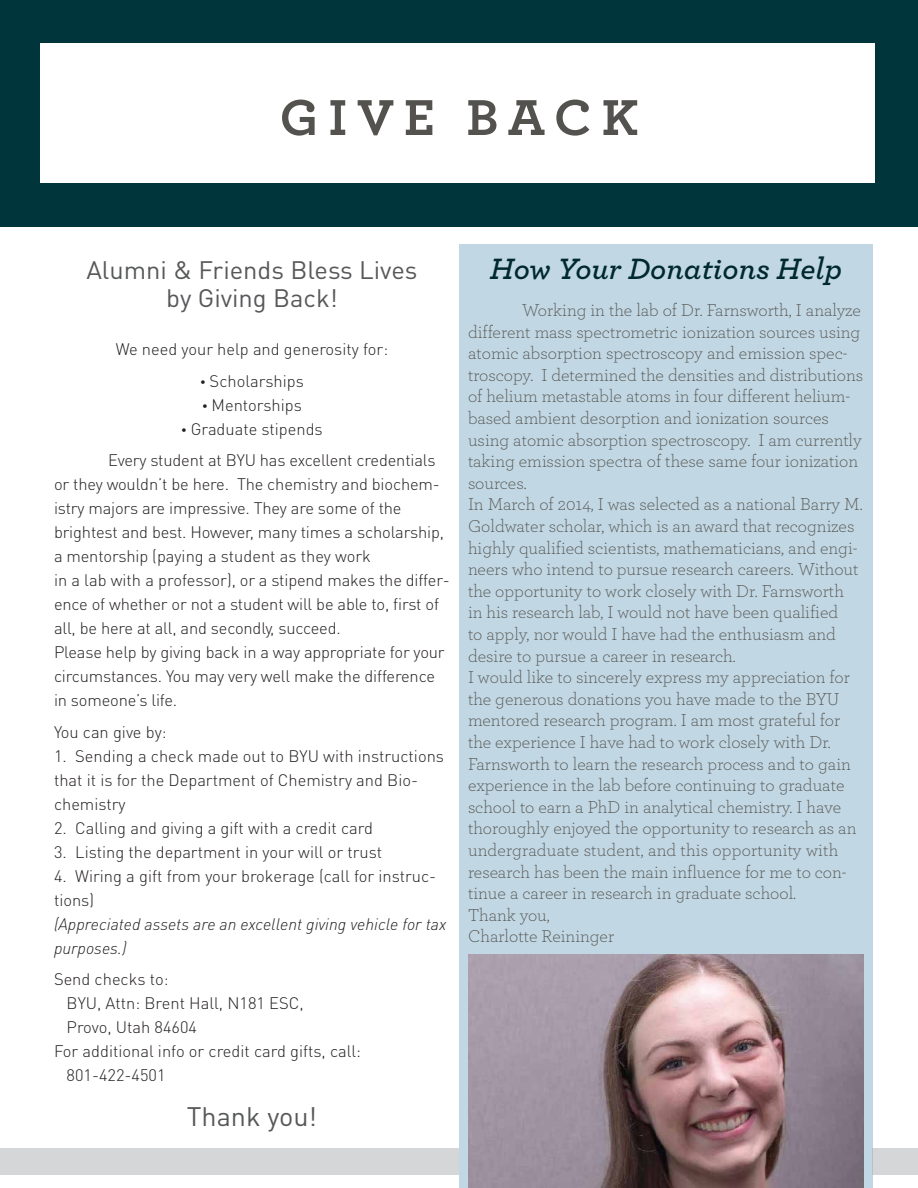
<style>
.page{position:relative;width:918px;height:1188px;background:#fff}
.page>*{position:absolute;margin:0;border:0;box-sizing:border-box;transform-origin:0 0}
.t1{font:700 52.95px "Archer";letter-spacing:.18em;color:#53524e}
.t2{font:italic 600 30.9px "Archer";color:#00292e}
.t3{font:26.4px "DIN Pro";color:#57585a}
.t4{font:25.05px/28.5px "DIN Pro";color:#57585a;text-align:center}
.t5{font:300 18px/21.6px "Archer";color:#53524e}
.t6{font:300 16.5px/24px "DIN Pro";letter-spacing:-.01em;color:#231f20}
.t7{font:italic 300 16.5px/24px "DIN Pro";color:#231f20}
.s1{font-family:"Gurmukhi Sangam MN";font-weight:400}
</style>
<div class="page">
<div style="left:459px;top:244px;width:414px;height:944px;background:#c1d7e3"></div>
<div style="left:0;top:0;width:918px;height:227px;background:#00353b"></div>
<div style="left:40px;top:44px;width:835px;height:139px;background:#fff"></div>
<img style="left:468px;top:955px;width:396px;height:233px">
<div style="left:0;top:1148px;width:459px;height:27px;background:#d5d6d7"></div>
<div style="left:873px;top:1148px;width:45px;height:27px;background:#d5d6d7"></div>
<h1 class="t1" style="left:280px;top:84px;width:360px">GIVE BACK</h1>
<h3 class="t4" style="left:86px;top:254px;width:333px">Alumni &amp; Friends Bless Lives by Giving Back!</h3>
<p class="t6" style="left:116px;top:337px;width:274px">We need your help and generosity for:</p>
<p class="t6" style="left:200px;top:368px;width:105px"><span class="s1">•</span> Scholarships</p>
<p class="t6" style="left:202px;top:392px;width:101px"><span class="s1">•</span> Mentorships</p>
<p class="t6" style="left:108px;top:412px;width:329px;line-height:31.5px;text-indent:73px"><span class="s1">•</span> Graduate stipends<br>Every student at BYU has excellent credentials</p>
<p class="t6" style="left:54px;top:472px;width:397px">or they wouldn’t be here. The chemistry and biochem&shy;istry majors are impressive. They are some of the brightest and best. However, many times a scholarship, a mentorship (paying a student as they work<br>in a lab with a professor), or a stipend makes the differ&shy;ence of whether or not a student will be able to, first of all, be here at all, and secondly, succeed.<br>Please help by giving back in a way appropriate for your circumstances. You may very well make the difference in someone’s life.</p>
<p class="t6" style="left:54px;top:719px;width:114px">You can give by:</p>
<p class="t6" style="left:54px;top:743px;width:392px">1. Sending a check made out to BYU with instructions that it is for the Department of Chemistry and Bio&shy;chemistry</p>
<p class="t6" style="left:54px;top:815px;width:321px">2. Calling and giving a gift with a credit card</p>
<p class="t6" style="left:54px;top:839px;width:330px">3. Listing the department in your will or trust</p>
<p class="t6" style="left:54px;top:863px;width:384px">4. Wiring a gift from your brokerage (call for instruc&shy;tions)</p>
<p class="t7" style="left:54px;top:912px;width:394px">(Appreciated assets are an excellent giving vehicle for tax purposes.)</p>
<p class="t6" style="left:54px;top:967px;width:116px">Send checks to:</p>
<p class="t6" style="left:67px;top:991px;width:239px">BYU, Attn: Brent Hall, N181 ESC,</p>
<p class="t6" style="left:67px;top:1015px;width:132px">Provo, Utah 84604</p>
<p class="t6" style="left:54px;top:1039px;width:309px">For additional info or credit card gifts, call:</p>
<p class="t6" style="left:67px;top:1063px;width:100px">801-422-4501</p>
<h3 class="t3" style="left:187px;top:1099px;width:132px">Thank you!</h3>
<h2 class="t2" style="left:490px;top:250px;width:354px">How Your Donations Help</h2>
<p class="t5" style="left:468px;top:299px;width:397px;text-indent:54px">Working in the lab of Dr. Farnsworth, I analyze different mass spectrometric ionization sources using atomic absorption spectroscopy and emission spec&shy;troscopy. I determined the densities and distributions of helium metastable atoms in four different helium&shy;based ambient desorption and ionization sources using atomic absorption spectroscopy. I am currently taking emission spectra of these same four ionization sources.<br>In March of 2014, I was selected as a national Barry M.<br>Goldwater scholar, which is an award that recognizes highly qualified scientists, mathematicians, and engi&shy;neers who intend to pursue research careers. Without the opportunity to work closely with Dr. Farnsworth<br>in his research lab, I would not have been qualified<br>to apply, nor would I have had the enthusiasm and desire to pursue a career in research.<br>I would like to sincerely express my appreciation for the generous donations you have made to the BYU mentored research program. I am most grateful for the experience I have had to work closely with Dr.<br>Farnsworth to learn the research process and to gain experience in the lab before continuing to graduate school to earn a PhD in analytical chemistry. I have thoroughly enjoyed the opportunity to research as an undergraduate student, and this opportunity with research has been the main influence for me to con&shy;tinue a career in research in graduate school.<br>Thank you,<br>Charlotte Reininger</p>
</div>
